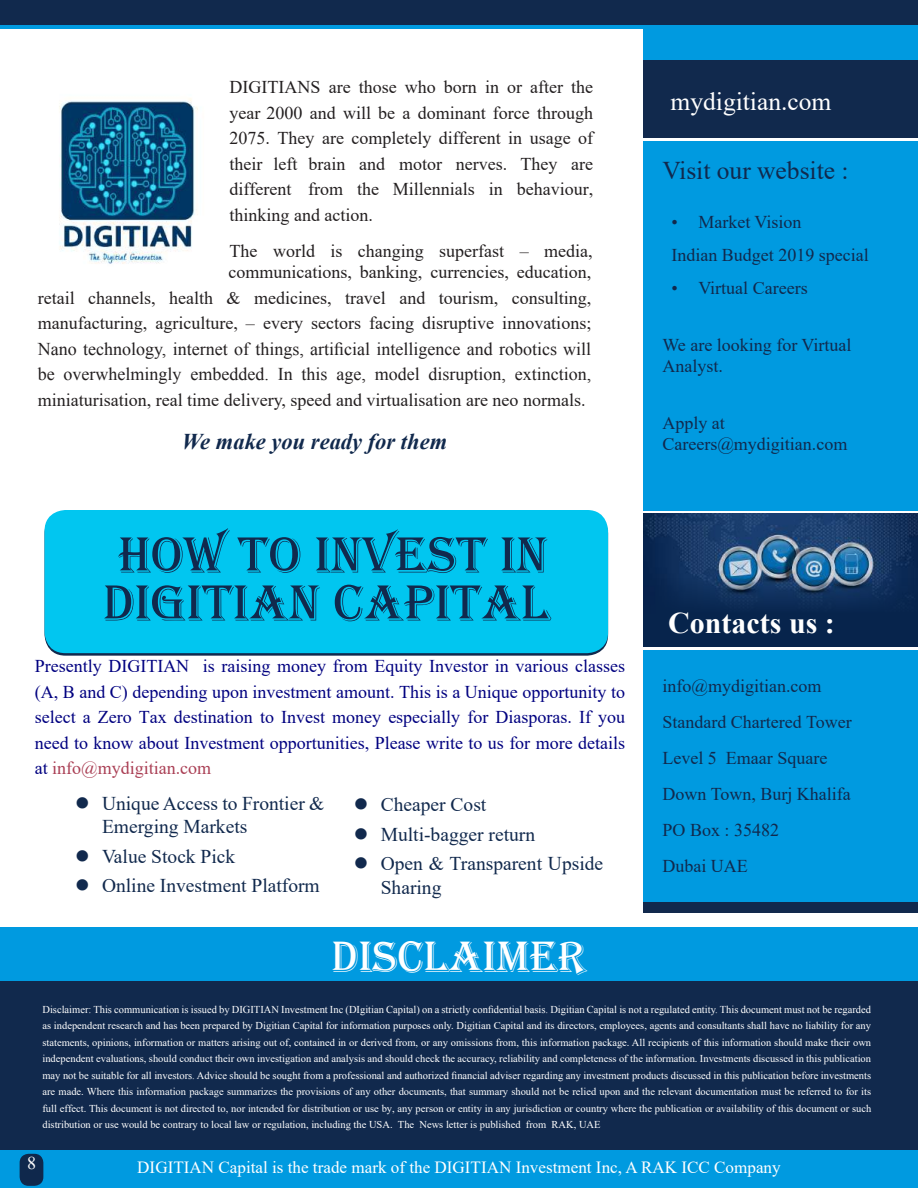
<style>
.page{position:relative;width:918px;height:1188px;background:#fff}
.page>*{position:absolute;margin:0;border:0;box-sizing:border-box;transform-origin:0 0}
.t1{font:52.5px/48px "Algerian";color:#11294d}
.t2{font:45.15px "Algerian";color:#fff}
.t3{font:700 30px "Times New Roman";color:#fff}
.t4{font:25.5px "Times New Roman";color:#11294d}
.t5{font:25.5px "Times New Roman";color:#fff}
.t6{font:italic 700 22.5px "Times New Roman";color:#11294d}
.t7{font:19.5px/29.4px "Times New Roman";color:#11294d}
.t8{font:18px/25.5px "Times New Roman";color:#231f20;text-align:justify}
.t9{font:18px/25.5px "Times New Roman";color:#000080;text-align:justify}
.t10{font:18px/36px "Times New Roman";color:#11294d}
.t11{font:18px/25.5px "Times New Roman";color:#231f20}
.t12{font:18px "Times New Roman";color:#fff}
.t13{font:17.1px "Times New Roman";color:#fff}
.t14{font:10.5px/16.5px "Times New Roman";color:#fff;text-align:justify}
.t15{font:10.5px "Times New Roman";color:#fff}
.s1{color:#aa4055}
.s2{font-style:inherit}
</style>
<div class="page">
<div style="left:644px;top:0;width:274px;height:902px;background:#009ae0"></div>
<div style="left:0;top:0;width:918px;height:29px;background:#009ae0"></div>
<div style="left:0;top:0;width:918px;height:25px;background:#11294d"></div>
<div style="left:0;top:952px;width:918px;height:236px;background:#11294d"></div>
<div style="left:0;top:927px;width:918px;height:54px;background:#009ae0"></div>
<svg style="left:45px;top:512px;width:563px;height:144px;background:#2a4b6b"></svg>
<div style="left:45px;top:510px;width:563px;height:143px;background:#01c6f0;border-radius:21px"></div>
<div style="left:644px;top:64px;width:274px;height:77px;background:#fff"></div>
<div style="left:644px;top:512px;width:274px;height:138px;background:linear-gradient(to right,#fff,#fff)"></div>
<div style="left:644px;top:554px;width:274px;height:93px;background:#07244c"></div>
<div style="left:644px;top:60px;width:274px;height:78px;background:#11294d"></div>
<img style="left:644px;top:514px;width:274px;height:94px">
<img style="left:59px;top:98px;width:139px;height:166px">
<div style="left:0;top:1151px;width:918px;height:37px;background:#009ae0"></div>
<div style="left:20px;top:1154px;width:23px;height:32px;background:#0f284c;border-radius:9px"></div>
<p class="t8" style="left:230px;top:74px;width:365px">DIGITIANS are those who born in or after the year 2000 and will be a dominant force through 2075. They are completely different in usage of their left brain and motor nerves. They are different from the Millennials in behaviour, thinking and action.</p>
<h3 class="t8" style="left:230px;top:238px;width:364px">The world is changing superfast – media,</h3>
<h3 class="t8" style="left:38px;top:259px;width:555px;text-indent:191px">communications, banking, currencies, education, retail channels, health &amp; medicines, travel and tourism, consulting, manufacturing, agriculture, – every sectors facing disruptive innovations;</h3>
<h3 class="t11" style="left:38px;top:336px;width:555px">Nano technology, internet of things, artificial intelligence and robotics will be overwhelmingly embedded. In this age, model disruption, extinction,</h3>
<h3 class="t8" style="left:38px;top:386px;width:549px">miniaturisation, real time delivery, speed and virtualisation are neo normals.</h3>
<h3 class="t6" style="left:182px;top:426px;width:267px">We make you ready for them</h3>
<h1 class="t1" style="left:103px;top:532px;width:449px">How to invest in<br>Digitian Capital</h1>
<p class="t9" style="left:35px;top:653px;width:592px">Presently DIGITIAN is raising money from Equity Investor in various classes (A, B and C) depending upon investment amount. This is a Unique opportunity to select a Zero Tax destination to Invest money especially for Diasporas. If you need to know about Investment opportunities, Please write to us for more details at <span class="s1">info@mydigitian.com</span></p>
<h3 class="t7" style="left:102px;top:791px;width:224px;line-height:23.4px">Unique Access to Frontier &amp;<br>Emerging Markets</h3>
<h3 class="t7" style="left:102px;top:841px;width:219px">Value Stock Pick<br>Online Investment Platform</h3>
<h3 class="t7" style="left:381px;top:790px;width:224px">Cheaper Cost<br>Multi-bagger return<br>Open &amp; Transparent Upside</h3>
<h3 class="t7" style="left:381px;top:873px;width:62px">Sharing</h3>
<h2 class="t2" style="left:332px;top:932px;width:146px">DISCLAIMER</h2>
<h3 class="t5" style="left:671px;top:84px;width:162px">mydigitian.com</h3>
<h3 class="t4" style="left:662px;top:152px;width:188px">Visit our website :</h3>
<h3 class="t10" style="left:671px;top:205px;width:199px;line-height:33px">• Market Vision<br>Indian Budget 2019 special</h3>
<h3 class="t10" style="left:671px;top:270px;width:138px">• Virtual Careers</h3>
<h3 class="t10" style="left:662px;top:334px;width:191px;line-height:21px">We are looking for Virtual<br>Analyst.</h3>
<h3 class="t10" style="left:662px;top:412px;width:187px;line-height:21px">Apply at<br>Careers@mydigitian.com</h3>
<h3 class="t3" style="left:668px;top:601px;width:168px">Contacts us :</h3>
<h3 class="t10" style="left:662px;top:667px;width:191px">info@mydigitian.com<br>Standard Chartered Tower<br>Level 5 Emaar Square<br>Down Town, Burj Khalifa<br>PO Box : 35482<br>Dubai UAE</h3>
<p class="t15" style="left:42px;top:1002px;width:830px">Disclaimer: This communication is issued by DIGITIAN Investment Inc (DIgitian Capital) on a strictly confidential basis. Digitian Capital is not a regulated entity. This document must not be regarded</p>
<p class="t14" style="left:42px;top:1017px;width:830px">as independent research and has been prepared by Digitian Capital for information purposes only. Digitian Capital and its directors, employees, agents and consultants shall have no liability for any statements, opinions, information or matters arising out of, contained in or derived from, or any omissions from, this information package. All recipients of this information should make their own independent evaluations, should conduct their own investigation and analysis and should check the accuracy, reliability and completeness of the information. Investments discussed in this publication</p>
<p class="t15" style="left:42px;top:1068px;width:830px">may not be suitable for all investors. Advice should be sought from a professional and authorized financial adviser regarding any investment products discussed in this publication before investments</p>
<p class="t14" style="left:42px;top:1083px;width:830px">are made. Where this information package summarizes the provisions of any other documents, that summary should not be relied upon and the relevant documentation must be referred to for its full effect. This document is not directed to, nor intended for distribution or use by, any person or entity in any jurisdiction or country where the publication or availability of this document or such distribution or use would be contrary to local law or regulation, including the USA. <span class="s2">The News letter is published from RAK, UAE</span></p>
<h3 class="t12" style="left:27px;top:1151px;width:10px">8</h3>
<h3 class="t13" style="left:137px;top:1155px;width:645px">DIGITIAN Capital is the trade mark of the DIGITIAN Investment Inc, A RAK ICC Company</h3>
</div>
